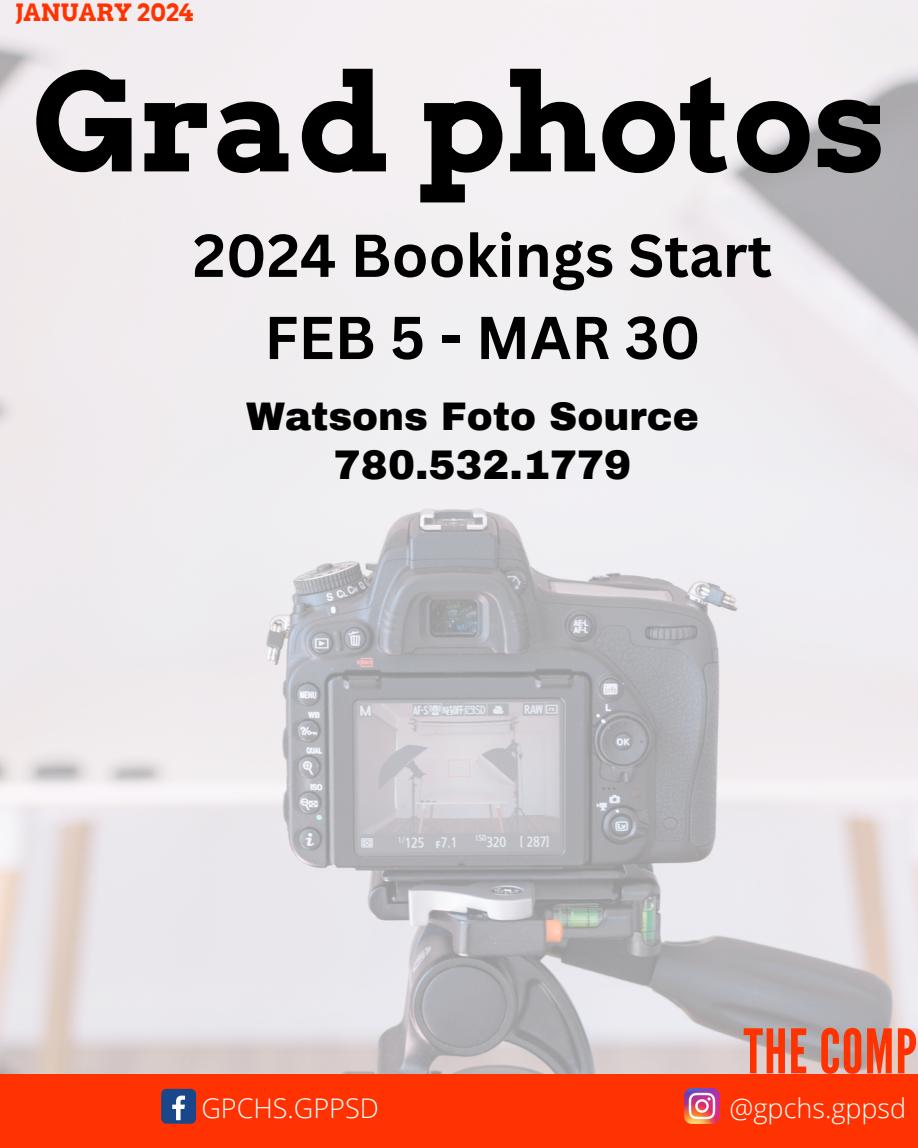
<style>
.page{position:relative;width:918px;height:1148px;background:#fff}
.page>*{position:absolute;margin:0;border:0;box-sizing:border-box;transform-origin:0 0}
.t1{font:700 135px "Arvo";color:#000}
.t2{font:61.2px "League Gothic";letter-spacing:.02em;color:#ff3302}
.t3{font:700 59.1px/82.2px "Canva Sans";color:#000;text-align:center}
.t4{font:900 40.5px "Archivo";color:#000}
.t5{font:900 39px "Archivo";color:#000}
.t6{font:300 27px "Open Sans";color:#fff}
.t7{font:700 23.85px "Arvo";color:#ff3302}
</style>
<div class="page">
<img style="left:0;top:0;width:918px;height:1074px">
<div style="left:0;top:1074px;width:918px;height:73px;background:#ff3302"></div>
<div style="left:161px;top:1088px;width:35px;height:35px;background:#1a4789;border-radius:5px"></div>
<svg style="left:172px;top:1095px;width:13px;height:25px"></svg>
<img style="left:684px;top:1088px;width:35px;height:35px">
<p class="t7" style="left:16px;top:-2px;width:179px">JANUARY 2024</p>
<h1 class="t1" style="left:32px;top:42px;width:856px">Grad photos</h1>
<p class="t3" style="left:193px;top:213px;width:581px">2024 Bookings Start<br>FEB 5 - MAR 30</p>
<p class="t5" style="left:246px;top:395px;width:454px">Watsons Foto Source</p>
<p class="t4" style="left:334px;top:443px;width:299px">780.532.1779</p>
<p class="t2" style="left:744px;top:1016px;width:175px">THE COMP</p>
<p class="t6" style="left:201px;top:1088px;width:179px">GPCHS.GPPSD</p>
<p class="t6" style="left:730px;top:1088px;width:178px">@gpchs.gppsd</p>
</div>
